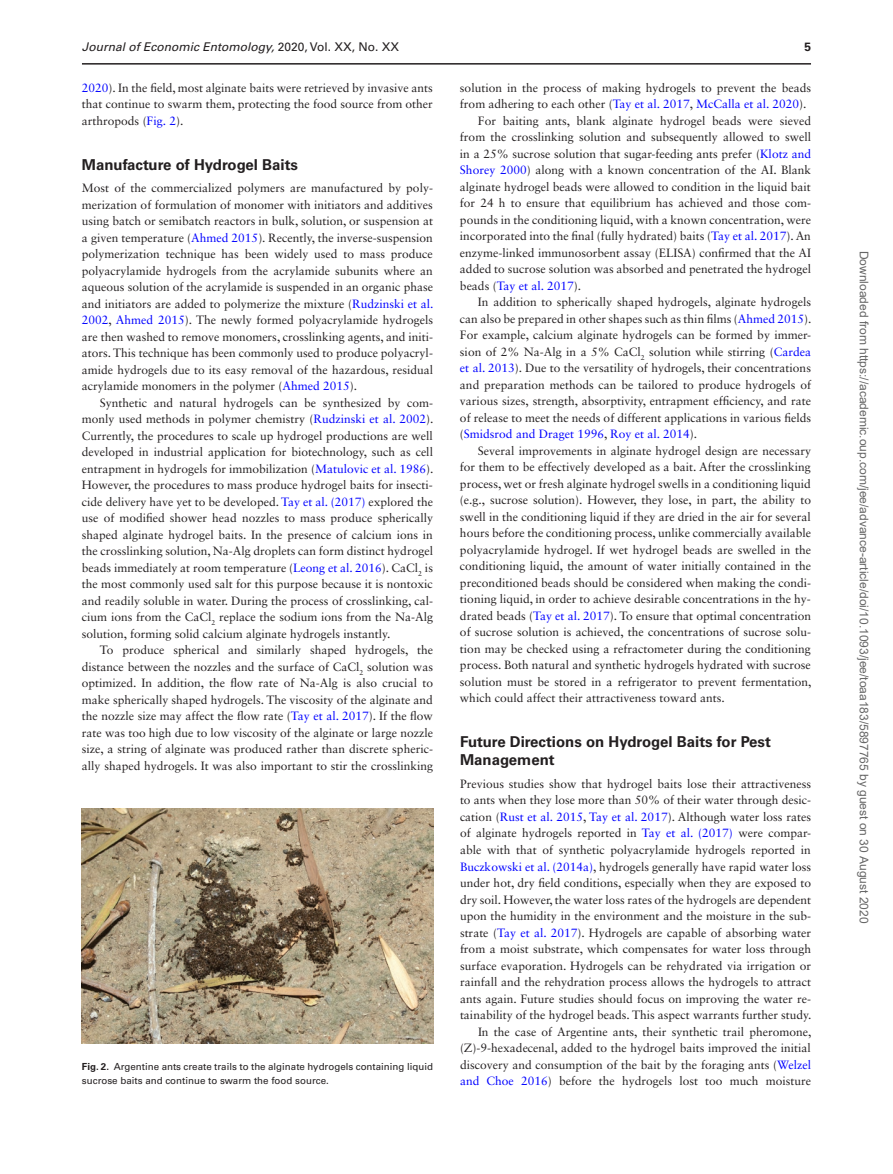
<style>
.page{position:relative;width:893px;height:1174px;background:#fff}
.page>*{position:absolute;margin:0;border:0;box-sizing:border-box;transform-origin:0 0}
.t1{font:700 15px/18px "Univers LT Std";color:#231f20}
.t2{font:12px/16.5px "Sabon LT Std";color:#231f20;text-align:justify}
.t3{font:12px "Sabon LT Std";color:#00f}
.t4{font:12px "Arial";color:#666}
.t5{font:italic 12px "Univers LT Std";color:#231f20}
.t6{font:700 12px "Univers LT Std";color:#231f20}
.t7{font:9.75px/14.2px "Univers LT Std";color:#231f20}
.s1{font-style:normal}
.s2{color:#00f}
.s3{color:#231f20}
.s4{font-weight:700}
</style>
<div class="page">
<hr style="left:82px;top:63px;width:729px;height:2px;background:#231f20">
<img style="left:82px;top:808px;width:351px;height:235px">
<p class="t5" style="left:82px;top:40px;width:319px">Journal of Economic Entomology, <span class="s1">2020, Vol. XX, No. XX</span></p>
<p class="t6" style="left:804px;top:40px;width:8px">5</p>
<p class="t2" style="left:82px;top:79px;width:352px"><span class="s2">2020</span>). In the field, most alginate baits were retrieved by invasive ants that continue to swarm them, protecting the food source from other arthropods (<span class="s2">Fig. 2</span>).</p>
<p class="t1" style="left:82px;top:156px;width:218px">Manufacture of Hydrogel Baits</p>
<p class="t2" style="left:82px;top:180px;width:353px">Most of the commercialized polymers are manufactured by poly&shy;merization of formulation of monomer with initiators and additives using batch or semibatch reactors in bulk, solution, or suspension at a given temperature (<span class="s2">Ahmed 2015</span>). Recently, the inverse-suspension polymerization technique has been widely used to mass produce polyacrylamide hydrogels from the acrylamide subunits where an aqueous solution of the acrylamide is suspended in an organic phase and initiators are added to polymerize the mixture (<span class="s2">Rudzinski et al.<br>2002</span>, <span class="s2">Ahmed 2015</span>). The newly formed polyacrylamide hydrogels are then washed to remove monomers, crosslinking agents, and initi&shy;ators. This technique has been commonly used to produce polyacryl&shy;amide hydrogels due to its easy removal of the hazardous, residual acrylamide monomers in the polymer (<span class="s2">Ahmed 2015</span>).</p>
<p class="t2" style="left:82px;top:394px;width:353px;text-indent:18px">Synthetic and natural hydrogels can be synthesized by com&shy;monly used methods in polymer chemistry (<span class="s2">Rudzinski et al. 2002</span>).<br>Currently, the procedures to scale up hydrogel productions are well developed in industrial application for biotechnology, such as cell entrapment in hydrogels for immobilization (<span class="s2">Matulovic et al. 1986</span>).<br>However, the procedures to mass produce hydrogel baits for insecti&shy;cide delivery have yet to be developed. <span class="s2">Tay et al. (2017)</span> explored the use of modified shower head nozzles to mass produce spherically shaped alginate hydrogel baits. In the presence of calcium ions in the crosslinking solution, Na-Alg droplets can form distinct hydrogel beads immediately at room temperature (<span class="s2">Leong et al. 2016</span>). CaCl<sub>2</sub> is the most commonly used salt for this purpose because it is nontoxic and readily soluble in water. During the process of crosslinking, cal&shy;cium ions from the CaCl<sub>2</sub> replace the sodium ions from the Na-Alg solution, forming solid calcium alginate hydrogels instantly.</p>
<p class="t2" style="left:82px;top:642px;width:353px;text-indent:18px">To produce spherical and similarly shaped hydrogels, the distance between the nozzles and the surface of CaCl<sub>2</sub> solution was optimized. In addition, the flow rate of Na-Alg is also crucial to make spherically shaped hydrogels. The viscosity of the alginate and the nozzle size may affect the flow rate (<span class="s2">Tay et al. 2017</span>). If the flow rate was too high due to low viscosity of the alginate or large nozzle size, a string of alginate was produced rather than discrete spheric&shy;ally shaped hydrogels. It was also important to stir the crosslinking</p>
<p class="t2" style="left:460px;top:79px;width:353px">solution in the process of making hydrogels to prevent the beads</p>
<p class="t3" style="left:460px;top:97px;width:348px"><span class="s3">from adhering to each other (</span>Tay et al. 2017<span class="s3">,</span> McCalla et al. 2020<span class="s3">).</span></p>
<p class="t2" style="left:478px;top:112px;width:335px">For baiting ants, blank alginate hydrogel beads were sieved</p>
<p class="t2" style="left:460px;top:129px;width:352px">from the crosslinking solution and subsequently allowed to swell</p>
<p class="t2" style="left:460px;top:145px;width:353px">in a 25% sucrose solution that sugar-feeding ants prefer (<span class="s2">Klotz and</span></p>
<p class="t2" style="left:460px;top:162px;width:353px"><span class="s2">Shorey 2000</span>) along with a known concentration of the AI. Blank</p>
<p class="t2" style="left:460px;top:178px;width:352px">alginate hydrogel beads were allowed to condition in the liquid bait</p>
<p class="t2" style="left:460px;top:195px;width:353px">for 24 h to ensure that equilibrium has achieved and those com-</p>
<p class="t2" style="left:460px;top:211px;width:352px">pounds in the conditioning liquid, with a known concentration, were</p>
<p class="t2" style="left:460px;top:228px;width:352px">incorporated into the final (fully hydrated) baits (<span class="s2">Tay et al. 2017</span>). An</p>
<p class="t2" style="left:460px;top:244px;width:353px">enzyme-linked immunosorbent assay (ELISA) confirmed that the AI</p>
<p class="t2" style="left:460px;top:261px;width:352px">added to sucrose solution was absorbed and penetrated the hydrogel</p>
<p class="t3" style="left:460px;top:278px;width:123px"><span class="s3">beads (</span>Tay et al. 2017<span class="s3">).</span></p>
<p class="t2" style="left:478px;top:294px;width:334px">In addition to spherically shaped hydrogels, alginate hydrogels</p>
<p class="t2" style="left:460px;top:310px;width:353px">can also be prepared in other shapes such as thin films (<span class="s2">Ahmed 2015</span>).</p>
<p class="t2" style="left:460px;top:327px;width:352px">For example, calcium alginate hydrogels can be formed by immer-</p>
<p class="t2" style="left:460px;top:343px;width:353px">sion of 2% Na-Alg in a 5% CaCl<sub>2</sub> solution while stirring (<span class="s2">Cardea</span></p>
<p class="t2" style="left:460px;top:360px;width:352px"><span class="s2">et al. 2013</span>). Due to the versatility of hydrogels, their concentrations</p>
<p class="t2" style="left:460px;top:376px;width:353px">and preparation methods can be tailored to produce hydrogels of</p>
<p class="t2" style="left:460px;top:393px;width:353px">various sizes, strength, absorptivity, entrapment efficiency, and rate</p>
<p class="t2" style="left:460px;top:409px;width:352px">of release to meet the needs of different applications in various fields</p>
<p class="t3" style="left:460px;top:427px;width:239px"><span class="s3">(</span>Smidsrod and Draget 1996<span class="s3">,</span> Roy et al. 2014<span class="s3">).</span></p>
<p class="t2" style="left:478px;top:442px;width:334px">Several improvements in alginate hydrogel design are necessary</p>
<p class="t2" style="left:460px;top:459px;width:352px">for them to be effectively developed as a bait. After the crosslinking</p>
<p class="t2" style="left:460px;top:475px;width:352px">process, wet or fresh alginate hydrogel swells in a conditioning liquid</p>
<p class="t2" style="left:460px;top:492px;width:353px">(e.g., sucrose solution). However, they lose, in part, the ability to</p>
<p class="t2" style="left:460px;top:508px;width:352px">swell in the conditioning liquid if they are dried in the air for several</p>
<p class="t2" style="left:460px;top:525px;width:352px">hours before the conditioning process, unlike commercially available</p>
<p class="t2" style="left:460px;top:541px;width:353px">polyacrylamide hydrogel. If wet hydrogel beads are swelled in the</p>
<p class="t2" style="left:460px;top:558px;width:353px">conditioning liquid, the amount of water initially contained in the</p>
<p class="t2" style="left:460px;top:574px;width:352px">preconditioned beads should be considered when making the condi-</p>
<p class="t2" style="left:460px;top:591px;width:352px">tioning liquid, in order to achieve desirable concentrations in the hy-</p>
<p class="t2" style="left:460px;top:607px;width:352px">drated beads (<span class="s2">Tay et al. 2017</span>). To ensure that optimal concentration</p>
<p class="t2" style="left:460px;top:624px;width:353px">of sucrose solution is achieved, the concentrations of sucrose solu-</p>
<p class="t2" style="left:460px;top:640px;width:352px">tion may be checked using a refractometer during the conditioning</p>
<p class="t2" style="left:460px;top:657px;width:352px">process. Both natural and synthetic hydrogels hydrated with sucrose</p>
<p class="t2" style="left:460px;top:673px;width:353px">solution must be stored in a refrigerator to prevent fermentation,</p>
<p class="t2" style="left:460px;top:690px;width:266px">which could affect their attractiveness toward ants.</p>
<p class="t1" style="left:460px;top:733px;width:312px">Future Directions on Hydrogel Baits for Pest<br>Management</p>
<p class="t2" style="left:460px;top:775px;width:353px;text-align:right">Previous studies show that hydrogel baits lose their attractiveness to ants when they lose more than 50% of their water through desic&shy;cation (<span class="s2">Rust et al. 2015</span>, <span class="s2">Tay et al. 2017</span>). Although water loss rates of alginate hydrogels reported in <span class="s2">Tay et al. (2017)</span> were compar&shy;able with that of synthetic polyacrylamide hydrogels reported in <span class="s2">Buczkowski et al. (2014a)</span>, hydrogels generally have rapid water loss under hot, dry field conditions, especially when they are exposed to dry soil. However, the water loss rates of the hydrogels are dependent upon the humidity in the environment and the moisture in the sub&shy;strate (<span class="s2">Tay et al. 2017</span>). Hydrogels are capable of absorbing water from a moist substrate, which compensates for water loss through surface evaporation. Hydrogels can be rehydrated via irrigation or rainfall and the rehydration process allows the hydrogels to attract ants again. Future studies should focus on improving the water re&shy;tainability of the hydrogel beads. This aspect warrants further study.<br>In the case of Argentine ants, their synthetic trail pheromone, (Z)-9-hexadecenal, added to the hydrogel baits improved the initial discovery and consumption of the bait by the foraging ants (<span class="s2">Welzel and Choe 2016</span>) before the hydrogels lost too much moisture</p>
<p class="t7" style="left:82px;top:1059px;width:353px"><span class="s4">Fig. 2.</span> Argentine ants create trails to the alginate hydrogels containing liquid sucrose baits and continue to swarm the food source.</p>
<p class="t4" style="left:868px;top:250px;width:674px;rotate:90deg">Downloaded from https://academic.oup.com/jee/advance-article/doi/10.1093/jee/toaa183/5897765 by guest on 30 August 2020</p>
</div>
